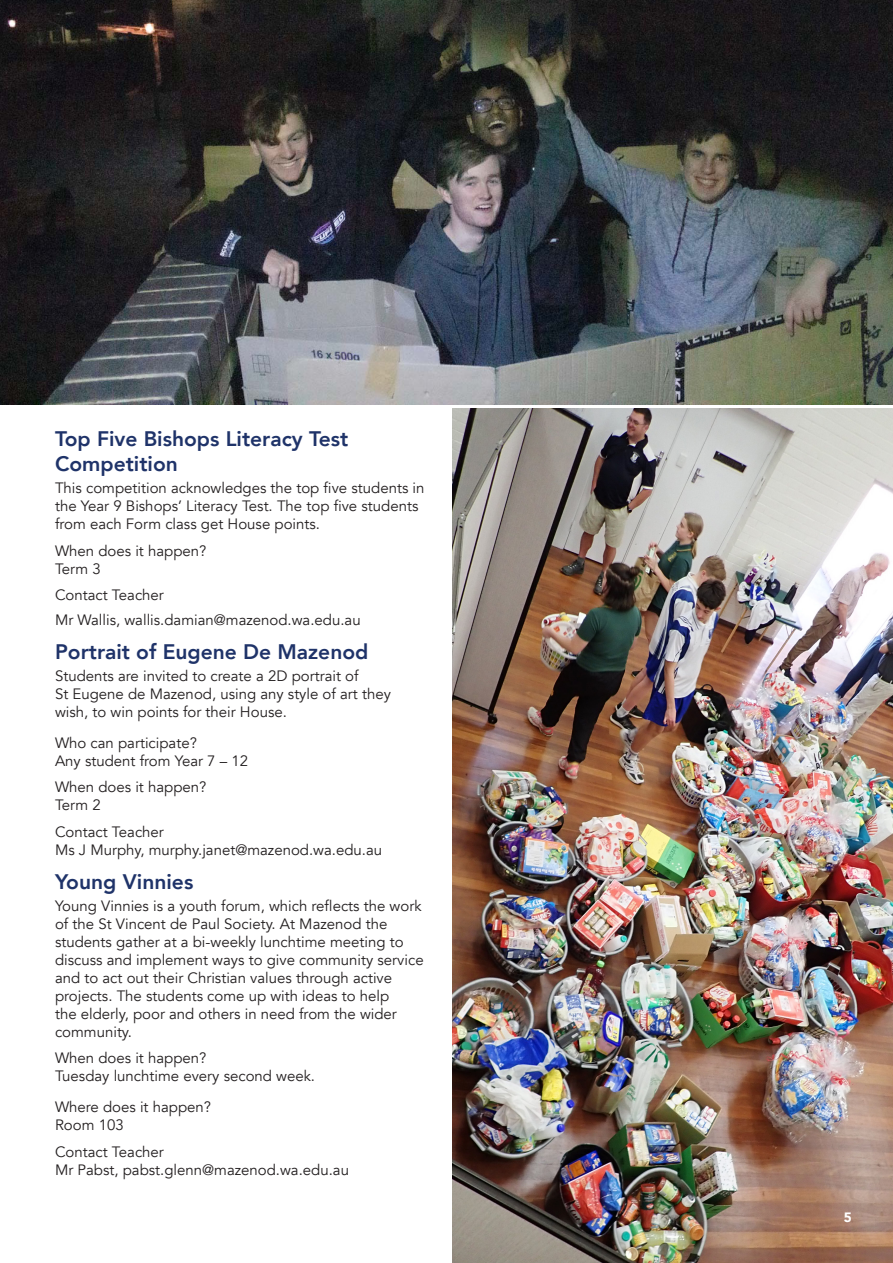
<style>
.page{position:relative;width:893px;height:1263px;background:#fff}
.page>*{position:absolute;margin:0;border:0;box-sizing:border-box;transform-origin:0 0}
.Heading_2{font:800 21px/25.2px "Avenir";color:#1f3369}
.Body_2{font:800 21px "Avenir";color:#1f3369}
.Body{font:15px/18px "Avenir";color:#231f20}
.Heading_3{font:15px "Avenir";color:#231f20}
.t1{font:900 13.5px "Avenir";color:#fff}
</style>
<div class="page">
<img style="left:0;top:0;width:893px;height:405px">
<img style="left:453px;top:409px;width:440px;height:854px">
<p class="Heading_2" style="left:55px;top:426px;width:295px">Top Five Bishops Literacy Test<br>Competition</p>
<p class="Body" style="left:55px;top:479px;width:371px">This competition acknowledges the top five students in the Year 9 Bishops’ Literacy Test. The top five students from each Form class get House points.</p>
<p class="Heading_3" style="left:55px;top:541px;width:153px">When does it happen?</p>
<p class="Body" style="left:55px;top:560px;width:47px">Term 3</p>
<p class="Heading_3" style="left:55px;top:586px;width:110px">Contact Teacher</p>
<p class="Heading_3" style="left:55px;top:611px;width:307px">Mr Wallis, wallis.damian@mazenod.wa.edu.au</p>
<p class="Body_2" style="left:55px;top:635px;width:315px">Portrait of Eugene De Mazenod</p>
<p class="Body" style="left:55px;top:667px;width:305px">Students are invited to create a 2D portrait of</p>
<p class="Body" style="left:55px;top:685px;width:337px">St Eugene de Mazenod, using any style of art they</p>
<p class="Body" style="left:55px;top:703px;width:233px">wish, to win points for their House.</p>
<p class="Body" style="left:55px;top:734px;width:143px">Who can participate?</p>
<p class="Body" style="left:55px;top:752px;width:195px">Any student from Year 7 – 12</p>
<p class="Body" style="left:55px;top:778px;width:153px">When does it happen?</p>
<p class="Body" style="left:55px;top:796px;width:47px">Term 2</p>
<p class="Body" style="left:55px;top:823px;width:110px">Contact Teacher</p>
<p class="Body" style="left:55px;top:841px;width:329px">Ms J Murphy, murphy.janet@mazenod.wa.edu.au</p>
<p class="Body_2" style="left:55px;top:865px;width:140px">Young Vinnies</p>
<p class="Body" style="left:55px;top:897px;width:370px">Young Vinnies is a youth forum, which reflects the work of the St Vincent de Paul Society. At Mazenod the students gather at a bi-weekly lunchtime meeting to discuss and implement ways to give community service and to act out their Christian values through active projects. The students come up with ideas to help<br>the elderly, poor and others in need from the wider community.</p>
<p class="Heading_3" style="left:55px;top:1049px;width:153px">When does it happen?</p>
<p class="Body" style="left:55px;top:1067px;width:262px">Tuesday lunchtime every second week.</p>
<p class="Heading_3" style="left:55px;top:1098px;width:158px">Where does it happen?</p>
<p class="Body" style="left:55px;top:1116px;width:70px">Room 103</p>
<p class="Heading_3" style="left:55px;top:1142px;width:110px">Contact Teacher</p>
<p class="Body" style="left:55px;top:1161px;width:295px">Mr Pabst, pabst.glenn@mazenod.wa.edu.au</p>
<p class="t1" style="left:844px;top:1206px;width:9px">5</p>
</div>
